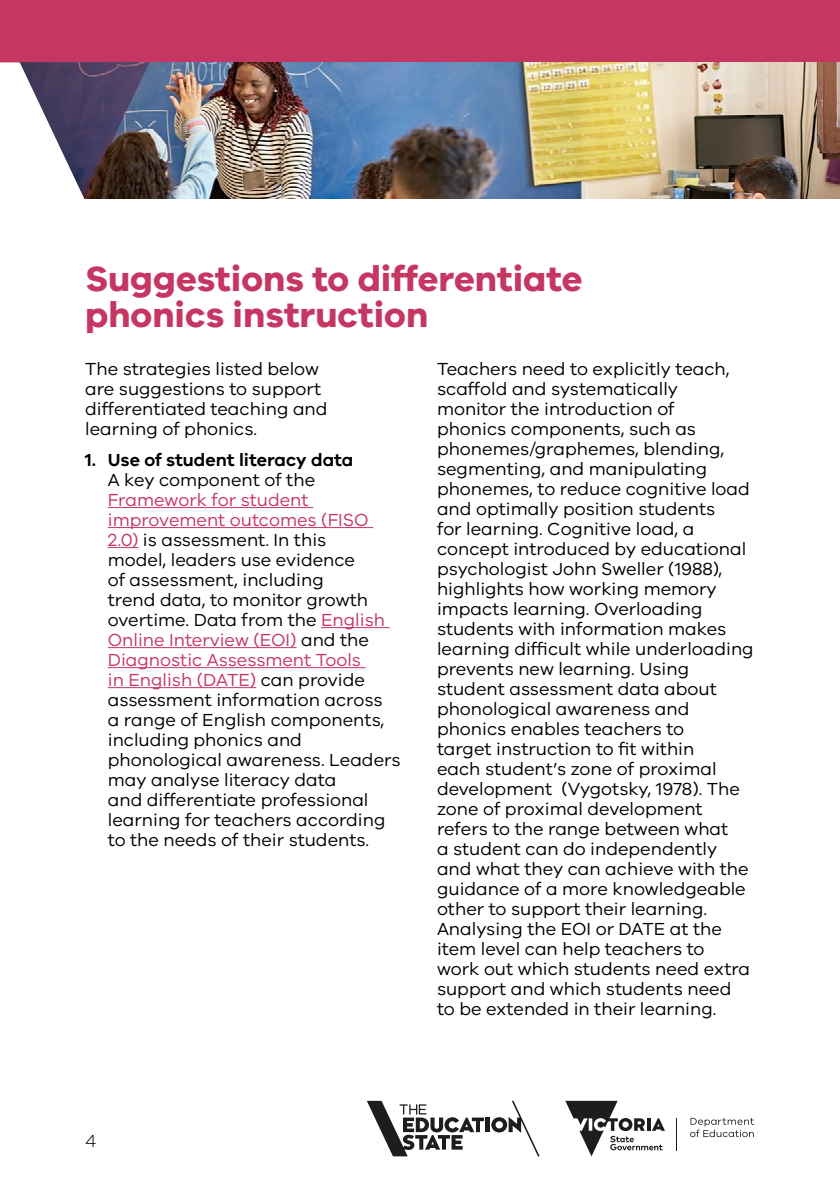
<style>
.page{position:relative;width:840px;height:1191px;background:#fff}
.page>*{position:absolute;margin:0;border:0;box-sizing:border-box;transform-origin:0 0}
.t1{font:700 36px/36px "VIC";color:#c63663}
.t2{font:18px/20px "VIC";color:#000}
.t3{font:600 18px "VIC";color:#000}
.t4{font:300 18px "VIC";color:#000}
.s1{color:#c63663}
</style>
<div class="page">
<hr style="left:485px;top:1117px;width:4px;height:15px;background:#1d1d1b">
<svg style="left:491px;top:1100px;width:48px;height:56px"></svg>
<svg style="left:367px;top:1100px;width:116px;height:56px"></svg>
<hr style="left:676px;top:1117px;width:1px;height:33px;background:#1d1d1b">
<svg style="left:565px;top:1100px;width:99px;height:56px"></svg>
<svg style="left:690px;top:1117px;width:63px;height:20px"></svg>
<div style="left:0;top:0;width:839px;height:62px;background:#c63663"></div>
<img style="left:149px;top:62px;width:690px;height:136px">
<svg style="left:0;top:62px;width:149px;height:137px"></svg>
<hr style="left:108px;top:507px;width:205px;height:1px;background:#c63663">
<hr style="left:108px;top:527px;width:265px;height:1px;background:#c63663">
<hr style="left:108px;top:547px;width:30px;height:1px;background:#c63663">
<hr style="left:321px;top:627px;width:68px;height:1px;background:#c63663">
<hr style="left:108px;top:647px;width:188px;height:1px;background:#c63663">
<hr style="left:108px;top:667px;width:257px;height:1px;background:#c63663">
<hr style="left:108px;top:687px;width:148px;height:1px;background:#c63663">
<h1 class="t1" style="left:85px;top:260px;width:498px">Suggestions to differentiate phonics instruction</h1>
<p class="t2" style="left:85px;top:358px;width:244px">The strategies listed below are suggestions to support differentiated teaching and learning of phonics.</p>
<p class="t3" style="left:85px;top:449px;width:270px">1. Use of student literacy data</p>
<p class="t2" style="left:108px;top:469px;width:209px">A key component of the</p>
<p class="t2" style="left:108px;top:489px;width:294px"><span class="s1">Framework for student improvement outcomes (FISO<br>2.0)</span> is assessment. In this<br>model, leaders use evidence<br>of assessment, including<br>trend data, to monitor growth overtime. Data from the <span class="s1">English<br>Online Interview (EOI)</span> and the<br><span class="s1">Diagnostic Assessment Tools<br>in English (DATE)</span> can provide assessment information across<br>a range of English components, including phonics and phonological awareness. Leaders may analyse literacy data<br>and differentiate professional learning for teachers according to the needs of their students.</p>
<p class="t2" style="left:437px;top:358px;width:318px">Teachers need to explicitly teach, scaffold and systematically<br>monitor the introduction of<br>phonics components, such as phonemes/graphemes, blending, segmenting, and manipulating phonemes, to reduce cognitive load and optimally position students<br>for learning. Cognitive load, a concept introduced by educational psychologist John Sweller (1988), highlights how working memory impacts learning. Overloading students with information makes learning difficult while underloading prevents new learning. Using student assessment data about phonological awareness and phonics enables teachers to<br>target instruction to fit within<br>each student’s zone of proximal development (Vygotsky, 1978). The zone of proximal development refers to the range between what<br>a student can do independently and what they can achieve with the guidance of a more knowledgeable other to support their learning.<br>Analysing the EOI or DATE at the item level can help teachers to<br>work out which students need extra support and which students need<br>to be extended in their learning.</p>
<p class="t4" style="left:85px;top:1129px;width:13px">4</p>
</div>
